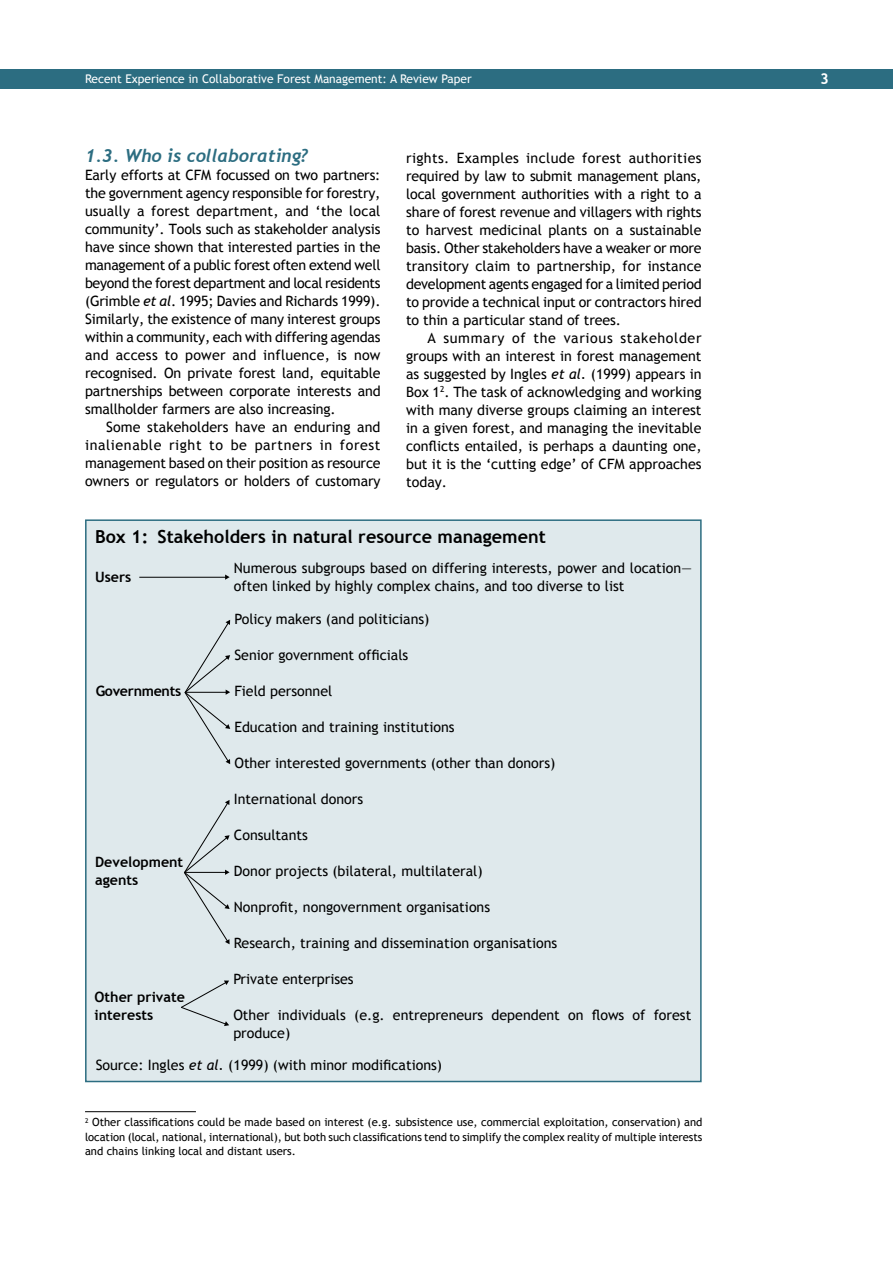
<style>
.page{position:relative;width:893px;height:1263px;background:#fff}
.page>*{position:absolute;margin:0;border:0;box-sizing:border-box;transform-origin:0 0}
.t1{font:700 18px "Trebuchet MS";color:#000}
.t2{font:italic 700 18px "Trebuchet";color:#2c6d81}
.t3{font:700 15px "Trebuchet MS";color:#fff}
.t4{font:14.25px/18px "Trebuchet MS";color:#000;text-align:justify}
.t5{font:700 14.25px/18px "Trebuchet MS";color:#000}
.t6{font:700 14.25px "Trebuchet MS";letter-spacing:-.02em;color:#000}
.t7{font:12px "Trebuchet MS";color:#fff}
.t8{font:11.25px/14.2px "Trebuchet MS";color:#000;text-align:justify}
.s1{font-style:italic}
</style>
<div class="page">
<div style="left:0;top:69px;width:893px;height:19px;background:#2c6d81"></div>
<hr style="left:85px;top:1111px;width:111px;height:1px;background:#000">
<div style="left:86px;top:520px;width:615px;height:561px;background:#dfe9ec"></div>
<div style="left:85px;top:519px;width:617px;height:563px;border:2px solid #2c6d81"></div>
<hr style="left:139px;top:577px;width:88px;height:1px;background:#000">
<svg style="left:225px;top:574px;width:5px;height:6px"></svg>
<svg style="left:184px;top:620px;width:47px;height:144px"></svg>
<svg style="left:184px;top:800px;width:46px;height:145px"></svg>
<svg style="left:181px;top:980px;width:48px;height:46px"></svg>
<p class="t7" style="left:85px;top:71px;width:388px">Recent Experience in Collaborative Forest Management: A Review Paper</p>
<p class="t3" style="left:820px;top:69px;width:10px">3</p>
<p class="t2" style="left:85px;top:145px;width:225px">1.3. Who is collaborating?</p>
<p class="t4" style="left:85px;top:166px;width:297px">Early efforts at CFM focussed on two partners: the government agency responsible for forestry, usually a forest department, and ‘the local community’. Tools such as stakeholder analysis have since shown that interested parties in the management of a public forest often extend well beyond the forest department and local residents (Grimble <span class="s1">et al</span>. 1995; Davies and Richards 1999).<br>Similarly, the existence of many interest groups within a community, each with differing agendas and access to power and influence, is now recognised. On private forest land, equitable partnerships between corporate interests and smallholder farmers are also increasing.</p>
<p class="t4" style="left:85px;top:418px;width:297px;text-indent:21px">Some stakeholders have an enduring and inalienable right to be partners in forest management based on their position as resource owners or regulators or holders of customary</p>
<p class="t4" style="left:406px;top:149px;width:297px">rights. Examples include forest authorities required by law to submit management plans, local government authorities with a right to a share of forest revenue and villagers with rights to harvest medicinal plants on a sustainable basis. Other stakeholders have a weaker or more transitory claim to partnership, for instance development agents engaged for a limited period to provide a technical input or contractors hired to thin a particular stand of trees.</p>
<p class="t4" style="left:406px;top:329px;width:297px;text-indent:21px">A summary of the various stakeholder groups with an interest in forest management as suggested by Ingles <span class="s1">et al.</span> (1999) appears in Box 1<sup>2</sup>. The task of acknowledging and working with many diverse groups claiming an interest in a given forest, and managing the inevitable conflicts entailed, is perhaps a daunting one, but it is the ‘cutting edge’ of CFM approaches today.</p>
<p class="t1" style="left:95px;top:525px;width:452px">Box 1: Stakeholders in natural resource management</p>
<p class="t5" style="left:95px;top:567px;width:38px">Users</p>
<p class="t4" style="left:234px;top:559px;width:459px">Numerous subgroups based on differing interests, power and location— often linked by highly complex chains, and too diverse to list</p>
<p class="t6" style="left:96px;top:682px;width:87px">Governments</p>
<p class="t4" style="left:234px;top:610px;width:197px">Policy makers (and politicians)</p>
<p class="t4" style="left:234px;top:646px;width:175px">Senior government officials</p>
<p class="t4" style="left:234px;top:682px;width:99px">Field personnel</p>
<p class="t4" style="left:234px;top:718px;width:222px">Education and training institutions</p>
<p class="t4" style="left:234px;top:754px;width:322px">Other interested governments (other than donors)</p>
<p class="t4" style="left:234px;top:790px;width:131px">International donors</p>
<p class="t4" style="left:234px;top:826px;width:76px">Consultants</p>
<p class="t4" style="left:234px;top:862px;width:250px">Donor projects (bilateral, multilateral)</p>
<p class="t4" style="left:234px;top:898px;width:258px">Nonprofit, nongovernment organisations</p>
<p class="t4" style="left:234px;top:934px;width:325px">Research, training and dissemination organisations</p>
<p class="t4" style="left:233px;top:970px;width:122px">Private enterprises</p>
<p class="t4" style="left:233px;top:1006px;width:459px">Other individuals (e.g. entrepreneurs dependent on flows of forest produce)</p>
<p class="t5" style="left:95px;top:852px;width:90px">Development agents</p>
<p class="t5" style="left:95px;top:988px;width:92px">Other private interests</p>
<p class="t4" style="left:96px;top:1056px;width:348px">Source: Ingles <span class="s1">et al.</span> (1999) (with minor modifications)</p>
<p class="t8" style="left:85px;top:1115px;width:619px"><sup>2</sup> Other classifications could be made based on interest (e.g. subsistence use, commercial exploitation, conservation) and location (local, national, international), but both such classifications tend to simplify the complex reality of multiple interests and chains linking local and distant users.</p>
</div>
